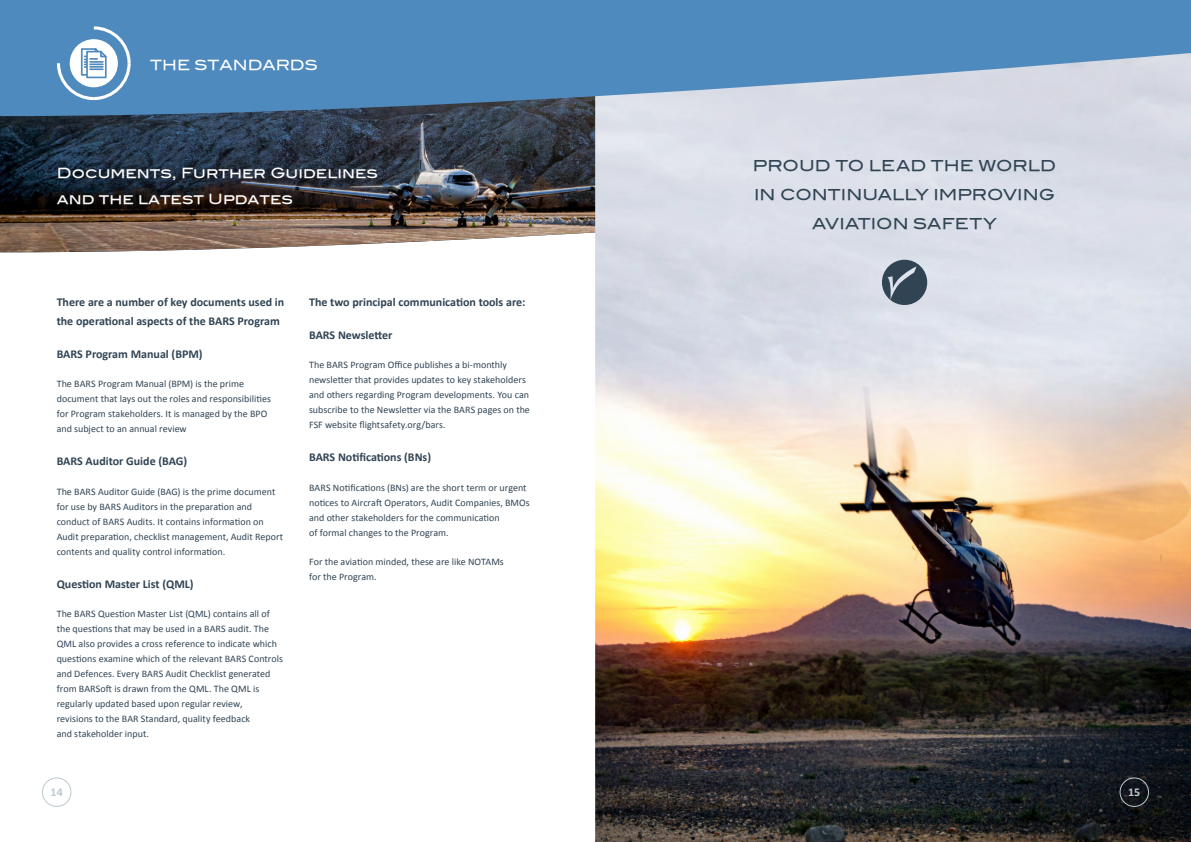
<style>
.page{position:relative;width:1191px;height:842px;background:#fff}
.page>*{position:absolute;margin:0;border:0;box-sizing:border-box;transform-origin:0 0}
.Body{font:15px/29px "Blair Md ITCTT Medium";letter-spacing:.005em;color:#304454;text-align:center}
.Headline{font:14px/26px "Blair Md ITCTT Medium";color:#fff}
.Sub_Header{font:700 12px/19px "Calibri";color:#304454}
.Page_Numbers{font:700 12px "Calibri";color:#bccad0}
.Body-2{font:10px/15px "Calibri";letter-spacing:.005em;color:#304454}
.Sub_Header-2{font:10px/15px "Calibri";color:#304454}
</style>
<div class="page">
<img style="left:0;top:117px;width:595px;height:136px">
<div style="left:42px;top:777px;width:29px;height:30px;border:1px solid #bccad0;border-radius:50%"></div>
<img style="left:595px;top:117px;width:596px;height:725px">
<svg style="left:882px;top:260px;width:45px;height:45px;background:#637280"></svg>
<svg style="left:0;top:0;width:1191px;height:117px;background:#6796c0"></svg>
<svg style="left:57px;top:26px;width:74px;height:74px"></svg>
<div style="left:1119px;top:777px;width:30px;height:30px;border:1px solid #bccad0;border-radius:50%"></div>
<p class="Headline" style="left:150px;top:50px;width:169px">THE STANDARDS</p>
<p class="Headline" style="left:57px;top:158px;width:322px">Documents, Further Guidelines and the latest Updates</p>
<p class="Sub_Header" style="left:57px;top:292px;width:229px">There are a number of key documents used in the operational aspects of the BARS Program</p>
<p class="Sub_Header" style="left:57px;top:345px;width:147px">BARS Program Manual (BPM)</p>
<p class="Sub_Header-2" style="left:57px;top:376px;width:216px">The BARS Program Manual (BPM) is the prime document that lays out the roles and responsibilities for Program stakeholders. It is managed by the BPO and subject to an annual review</p>
<p class="Sub_Header" style="left:57px;top:452px;width:132px">BARS Auditor Guide (BAG)</p>
<p class="Body-2" style="left:57px;top:484px;width:228px">The BARS Auditor Guide (BAG) is the prime document for use by BARS Auditors in the preparation and conduct of BARS Audits. It contains information on Audit preparation, checklist management, Audit Report contents and quality control information.</p>
<p class="Sub_Header" style="left:57px;top:574px;width:138px">Question Master List (QML)</p>
<p class="Body-2" style="left:57px;top:606px;width:228px">The BARS Question Master List (QML) contains all of the questions that may be used in a BARS audit. The QML also provides a cross reference to indicate which questions examine which of the relevant BARS Controls and Defences. Every BARS Audit Checklist generated from BARSoft is drawn from the QML. The QML is regularly updated based upon regular review,<br>revisions to the BAR Standard, quality feedback<br>and stakeholder input.</p>
<p class="Page_Numbers" style="left:51px;top:784px;width:14px">14</p>
<p class="Sub_Header" style="left:309px;top:292px;width:218px">The two principal communication tools are:</p>
<p class="Sub_Header" style="left:309px;top:326px;width:85px">BARS Newsletter</p>
<p class="Body-2" style="left:309px;top:357px;width:222px">The BARS Program Office publishes a bi-monthly newsletter that provides updates to key stakeholders and others regarding Program developments. You can subscribe to the Newsletter via the BARS pages on the FSF website flightsafety.org/bars.</p>
<p class="Sub_Header" style="left:309px;top:448px;width:124px">BARS Notifications (BNs)</p>
<p class="Body-2" style="left:309px;top:480px;width:222px">BARS Notifications (BNs) are the short term or urgent notices to Aircraft Operators, Audit Companies, BMOs and other stakeholders for the communication<br>of formal changes to the Program.</p>
<p class="Body-2" style="left:309px;top:554px;width:196px">For the aviation minded, these are like NOTAMs for the Program.</p>
<p class="Body" style="left:753px;top:149px;width:305px">PROUD TO LEAD THE WORLD<br>IN CONTINUALLY IMPROVING<br>AVIATION SAFETY</p>
<p class="Page_Numbers" style="left:1128px;top:784px;width:14px">15</p>
</div>
